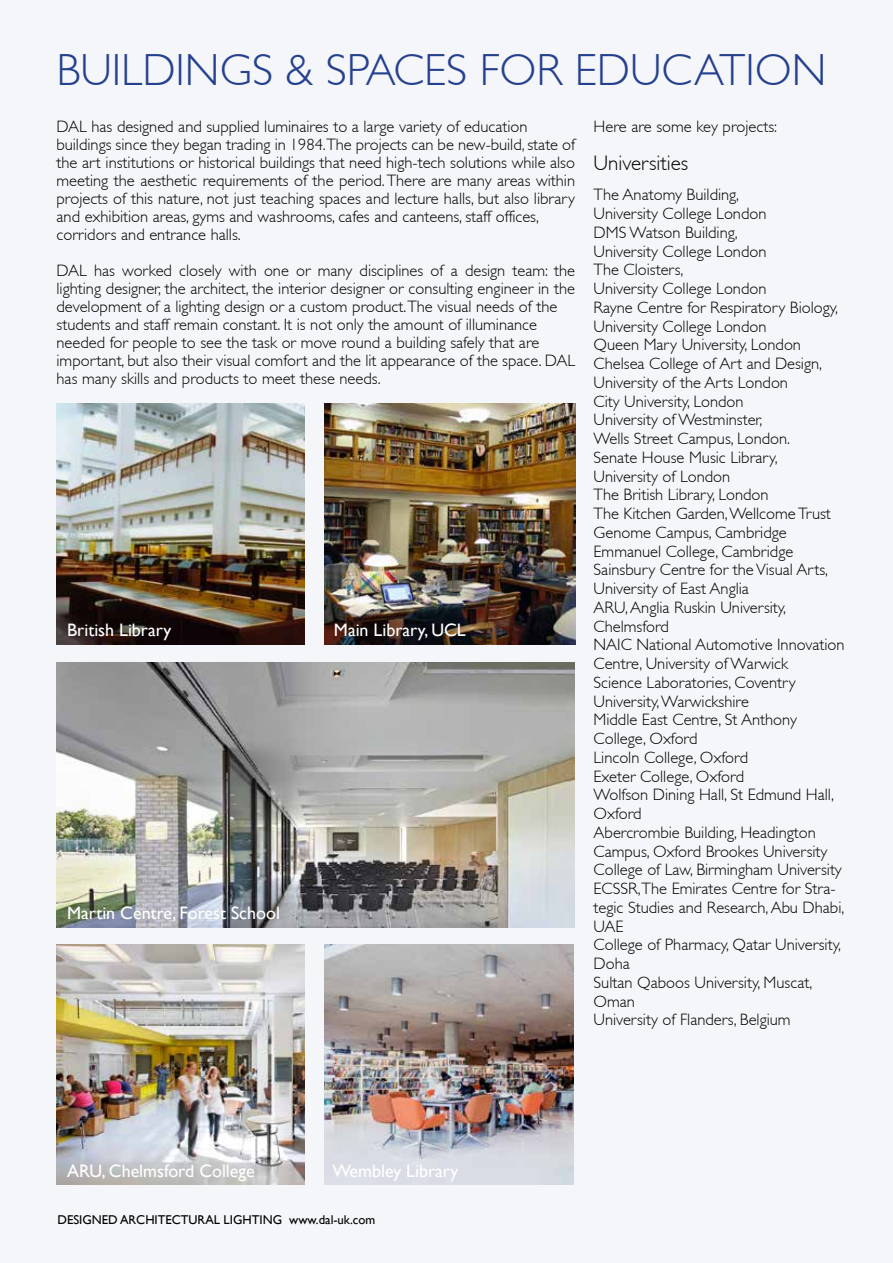
<style>
.page{position:relative;width:893px;height:1263px;background:#f4f6f9}
.page>*{position:absolute;margin:0;border:0;box-sizing:border-box;transform-origin:0 0}
.t1{font:300 45px "Gill Sans";color:#25408f}
.t2{font:300 21px "Gill Sans";color:#000}
.t3{font:18px "Gill Sans";color:#fff}
.t4{font:300 16.5px/18.8px "Gill Sans";color:#000}
.t5{font:12.75px "Gill Sans";color:#000}
</style>
<div class="page">
<img style="left:57px;top:662px;width:517px;height:265px">
<img style="left:56px;top:945px;width:249px;height:240px">
<img style="left:324px;top:945px;width:250px;height:240px">
<img style="left:57px;top:404px;width:248px;height:241px">
<img style="left:324px;top:404px;width:251px;height:241px">
<h1 class="t1" style="left:57px;top:44px;width:771px">BUILDINGS &amp; SPACES FOR EDUCATION</h1>
<p class="t4" style="left:57px;top:117px;width:520px;line-height:18px">DAL has designed and supplied luminaires to a large variety of education buildings since they began trading in 1984.The projects can be new-build, state of the art institutions or historical buildings that need high-tech solutions while also meeting the aesthetic requirements of the period. There are many areas within projects of this nature, not just teaching spaces and lecture halls, but also library and exhibition areas, gyms and washrooms, cafes and canteens, staff offices, corridors and entrance halls.</p>
<p class="t4" style="left:57px;top:261px;width:520px;line-height:18px">DAL has worked closely with one or many disciplines of a design team: the lighting designer, the architect, the interior designer or consulting engineer in the development of a lighting design or a custom product.The visual needs of the students and staff remain constant. It is not only the amount of illuminance needed for people to see the task or move round a building safely that are important, but also their visual comfort and the lit appearance of the space. DAL has many skills and products to meet these needs.</p>
<p class="t4" style="left:594px;top:117px;width:185px">Here are some key projects:</p>
<p class="t2" style="left:594px;top:151px;width:96px">Universities</p>
<p class="t4" style="left:594px;top:186px;width:253px">The Anatomy Building,<br>University College London<br>DMS Watson Building,<br>University College London<br>The Cloisters,<br>University College London<br>Rayne Centre for Respiratory Biology,<br>University College London<br>Queen Mary University, London<br>Chelsea College of Art and Design,<br>University of the Arts London<br>City University, London<br>University of Westminster,<br>Wells Street Campus, London.<br>Senate House Music Library,<br>University of London<br>The British Library, London<br>The Kitchen Garden, Wellcome Trust<br>Genome Campus, Cambridge<br>Emmanuel College, Cambridge<br>Sainsbury Centre for the Visual Arts,<br>University of East Anglia<br>ARU, Anglia Ruskin University,<br>Chelmsford<br>NAIC National Automotive Innovation<br>Centre, University of Warwick<br>Science Laboratories, Coventry<br>University, Warwickshire<br>Middle East Centre, St Anthony<br>College, Oxford<br>Lincoln College, Oxford<br>Exeter College, Oxford<br>Wolfson Dining Hall, St Edmund Hall,<br>Oxford<br>Abercrombie Building, Headington<br>Campus, Oxford Brookes University<br>College of Law, Birmingham University<br>ECSSR,The Emirates Centre for Stra&shy;tegic Studies and Research, Abu Dhabi,<br>UAE<br>College of Pharmacy, Qatar University,<br>Doha<br>Sultan Qaboos University, Muscat,<br>Oman<br>University of Flanders, Belgium</p>
<p class="t3" style="left:67px;top:619px;width:106px">British Library</p>
<p class="t3" style="left:334px;top:619px;width:133px">Main Library, UCL</p>
<p class="t3" style="left:67px;top:902px;width:214px">Martin Centre, Forest School</p>
<p class="t3" style="left:67px;top:1161px;width:189px">ARU, Chelmsford College</p>
<p class="t3" style="left:332px;top:1161px;width:127px">Wembley Library</p>
<p class="t5" style="left:58px;top:1212px;width:319px">DESIGNED ARCHITECTURAL LIGHTING www.dal-uk.com</p>
</div>
